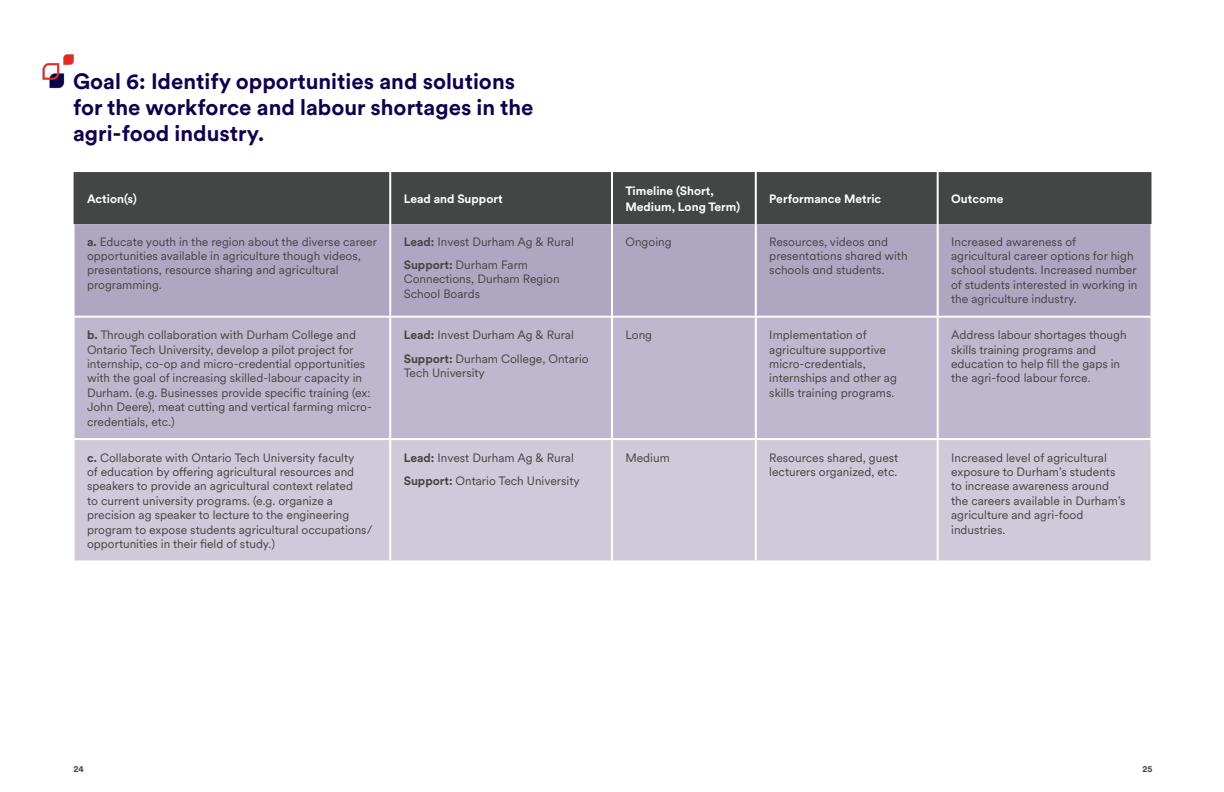
<style>
.page{position:relative;width:1224px;height:792px;background:#fff}
.page>*{position:absolute;margin:0;border:0;box-sizing:border-box;transform-origin:0 0}
.H3_-_Goals{font:700 22px/26.4px "Circular XX";color:#10004d}
.Body__No_Rag{font:12px/14.4px "Circular XX";color:#444545}
.Body{font:700 12px/16px "Circular XX";color:#fff}
.t1{font:700 9px "Circular XX";color:#444545}
.s1{font-weight:700}
</style>
<div class="page">
<img style="left:42px;top:54px;width:32px;height:34px">
<div style="left:74px;top:172px;width:1078px;height:52px;background:#444545"></div>
<div style="left:75px;top:224px;width:1075px;height:92px;background:#afa7c2"></div>
<div style="left:75px;top:318px;width:1075px;height:120px;background:#beb8ce"></div>
<div style="left:75px;top:440px;width:1075px;height:120px;background:#cfc9da"></div>
<hr style="left:389px;top:172px;width:2px;height:52px;background:#fff">
<hr style="left:611px;top:172px;width:2px;height:52px;background:#fff">
<hr style="left:755px;top:172px;width:2px;height:52px;background:#fff">
<hr style="left:937px;top:172px;width:2px;height:52px;background:#fff">
<hr style="left:389px;top:224px;width:2px;height:92px;background:#fff">
<hr style="left:611px;top:224px;width:2px;height:92px;background:#fff">
<hr style="left:755px;top:224px;width:2px;height:92px;background:#fff">
<hr style="left:937px;top:224px;width:2px;height:92px;background:#fff">
<hr style="left:389px;top:318px;width:2px;height:120px;background:#fff">
<hr style="left:611px;top:318px;width:2px;height:120px;background:#fff">
<hr style="left:755px;top:318px;width:2px;height:120px;background:#fff">
<hr style="left:937px;top:318px;width:2px;height:120px;background:#fff">
<hr style="left:389px;top:440px;width:2px;height:120px;background:#fff">
<hr style="left:611px;top:440px;width:2px;height:120px;background:#fff">
<hr style="left:755px;top:440px;width:2px;height:120px;background:#fff">
<hr style="left:937px;top:440px;width:2px;height:120px;background:#fff">
<h3 class="H3_-_Goals" style="left:73px;top:67px;width:462px">Goal 6: Identify opportunities and solutions for the workforce and labour shortages in the agri-food industry.</h3>
<p class="Body" style="left:87px;top:190px;width:51px">Action(s)</p>
<p class="Body" style="left:404px;top:190px;width:100px">Lead and Support</p>
<p class="Body" style="left:626px;top:182px;width:116px">Timeline (Short,<br>Medium, Long Term)</p>
<p class="Body" style="left:769px;top:190px;width:113px">Performance Metric</p>
<p class="Body" style="left:951px;top:190px;width:54px">Outcome</p>
<p class="Body__No_Rag" style="left:87px;top:234px;width:291px"><span class="s1">a.</span> Educate youth in the region about the diverse career opportunities available in agriculture though videos, presentations, resource sharing and agricultural programming.</p>
<p class="Body__No_Rag" style="left:404px;top:234px;width:172px"><span class="s1">Lead:</span> Invest Durham Ag &amp; Rural</p>
<p class="Body__No_Rag" style="left:626px;top:234px;width:48px">Ongoing</p>
<p class="Body__No_Rag" style="left:769px;top:234px;width:140px">Resources, videos and presentations shared with schools and students.</p>
<p class="Body__No_Rag" style="left:951px;top:234px;width:188px">Increased awareness of agricultural career options for high school students. Increased number of students interested in working in the agriculture industry.</p>
<p class="Body__No_Rag" style="left:404px;top:257px;width:157px"><span class="s1">Support:</span> Durham Farm<br>Connections, Durham Region<br>School Boards</p>
<p class="Body__No_Rag" style="left:87px;top:327px;width:286px"><span class="s1">b.</span> Through collaboration with Durham College and Ontario Tech University, develop a pilot project for internship, co-op and micro-credential opportunities with the goal of increasing skilled-labour capacity in Durham. (e.g. Businesses provide specific training (ex:<br>John Deere), meat cutting and vertical farming micro&shy;credentials, etc.)</p>
<p class="Body__No_Rag" style="left:404px;top:327px;width:172px"><span class="s1">Lead:</span> Invest Durham Ag &amp; Rural</p>
<p class="Body__No_Rag" style="left:404px;top:351px;width:187px"><span class="s1">Support:</span> Durham College, Ontario<br>Tech University</p>
<p class="Body__No_Rag" style="left:87px;top:450px;width:287px"><span class="s1">c.</span> Collaborate with Ontario Tech University faculty<br>of education by offering agricultural resources and speakers to provide an agricultural context related<br>to current university programs. (e.g. organize a precision ag speaker to lecture to the engineering program to expose students agricultural occupations/ opportunities in their field of study.)</p>
<p class="Body__No_Rag" style="left:404px;top:450px;width:172px"><span class="s1">Lead:</span> Invest Durham Ag &amp; Rural</p>
<p class="Body__No_Rag" style="left:404px;top:473px;width:177px"><span class="s1">Support:</span> Ontario Tech University</p>
<p class="Body__No_Rag" style="left:626px;top:327px;width:28px">Long</p>
<p class="Body__No_Rag" style="left:769px;top:327px;width:129px">Implementation of agriculture supportive micro-credentials, internships and other ag skills training programs.</p>
<p class="Body__No_Rag" style="left:951px;top:327px;width:177px">Address labour shortages though skills training programs and education to help fill the gaps in the agri-food labour force.</p>
<p class="Body__No_Rag" style="left:626px;top:450px;width:46px">Medium</p>
<p class="Body__No_Rag" style="left:769px;top:450px;width:131px">Resources shared, guest lecturers organized, etc.</p>
<p class="Body__No_Rag" style="left:951px;top:450px;width:176px">Increased level of agricultural exposure to Durham’s students to increase awareness around the careers available in Durham’s agriculture and agri-food industries.</p>
<p class="t1" style="left:73px;top:762px;width:12px">24</p>
<p class="t1" style="left:1143px;top:762px;width:12px">25</p>
</div>
